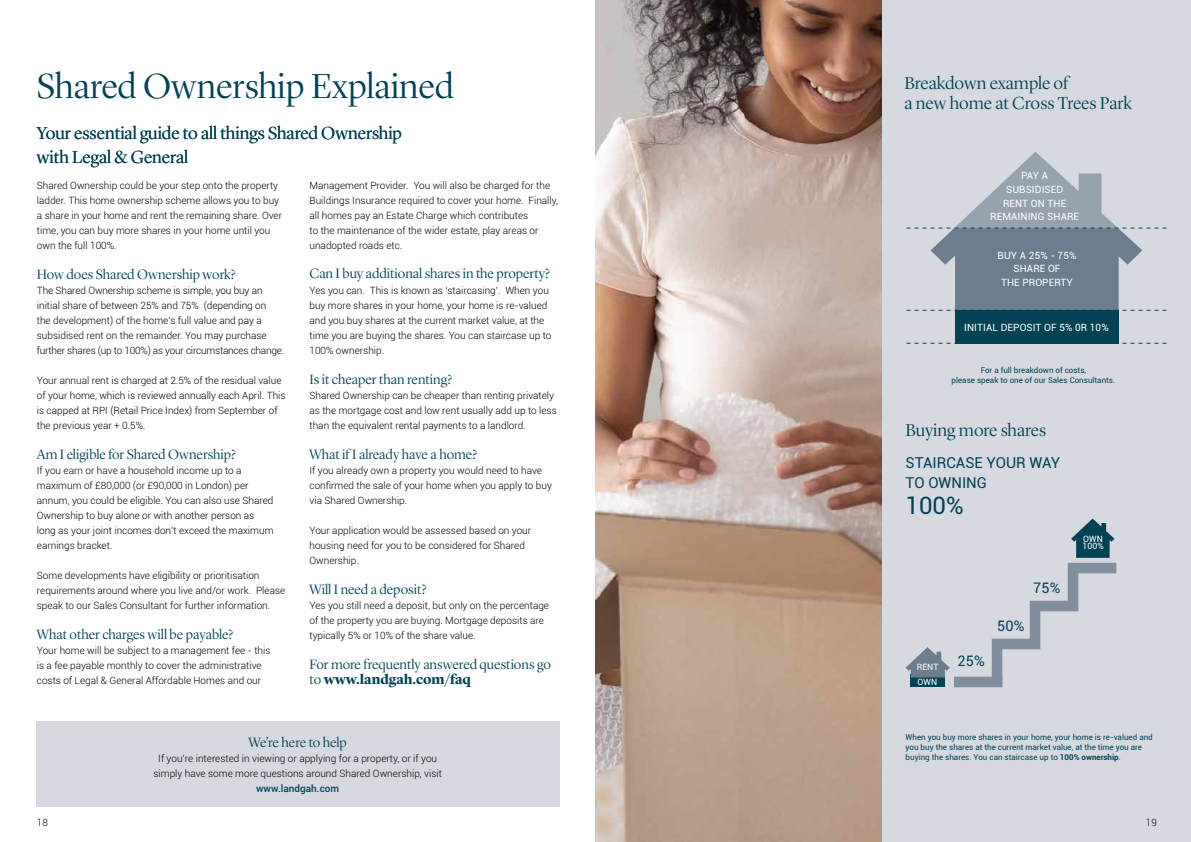
<style>
.page{position:relative;width:1191px;height:842px;background:#fff}
.page>*{position:absolute;margin:0;border:0;box-sizing:border-box;transform-origin:0 0}
.t1{font:300 36px "Lyon Display";color:#014255}
.t2{font:24px "Roboto";color:#014255}
.t3{font:300 18px/24px "Lyon Display";color:#014255}
.t4{font:15px/20.1px "Roboto";color:#014255}
.t5{font:14.5px "Roboto";color:#014255}
.t6{font:300 14px/15px "Lyon Display";color:#014255}
.t7{font:300 10px/15px "Roboto";color:#000}
.t8{font:10px/13.7px "Roboto";letter-spacing:.01em;color:#fff;text-align:center}
.t9{font:500 10px "Roboto";color:#014255}
.t10{font:8.7px/7.5px "Roboto";letter-spacing:.01em;color:#fff}
.t11{font:8px/10px "Roboto";color:#014255}
.s1{font-weight:700}
.s2{color:#477169}
</style>
<div class="page">
<div style="left:36px;top:721px;width:523px;height:85px;background:#d7d9e0"></div>
<img style="left:595px;top:0;width:287px;height:842px">
<div style="left:882px;top:0;width:309px;height:842px;background:#d7d9e0"></div>
<div style="left:955px;top:310px;width:163px;height:34px;background:#014255"></div>
<svg style="left:906px;top:343px;width:260px;height:1px"></svg>
<svg style="left:906px;top:152px;width:260px;height:161px"></svg>
<svg style="left:905px;top:519px;width:211px;height:168px"></svg>
<h1 class="t1" style="left:37px;top:60px;width:418px">Shared Ownership Explained</h1>
<h3 class="t3" style="left:37px;top:120px;width:367px">Your essential guide to all things Shared Ownership with Legal &amp; General</h3>
<p class="t7" style="left:37px;top:178px;width:247px">Shared Ownership could be your step onto the property ladder. This home ownership scheme allows you to buy a share in your home and rent the remaining share. Over time, you can buy more shares in your home until you own the full 100%.</p>
<h3 class="t6" style="left:37px;top:266px;width:200px">How does Shared Ownership work?</h3>
<p class="t7" style="left:37px;top:283px;width:249px">The Shared Ownership scheme is simple, you buy an initial share of between 25% and 75% (depending on<br>the development) of the home’s full value and pay a subsidised rent on the remainder. You may purchase further shares (up to 100%) as your circumstances change.</p>
<p class="t7" style="left:37px;top:373px;width:250px">Your annual rent is charged at 2.5% of the residual value of your home, which is reviewed annually each April. This is capped at RPI (Retail Price Index) from September of the previous year + 0.5%.</p>
<h3 class="t6" style="left:37px;top:446px;width:200px">Am I eligible for Shared Ownership?</h3>
<p class="t7" style="left:37px;top:463px;width:238px">If you earn or have a household income up to a maximum of £80,000 (or £90,000 in London) per annum, you could be eligible. You can also use Shared Ownership to buy alone or with another person as long as your joint incomes don’t exceed the maximum earnings bracket.</p>
<p class="t7" style="left:37px;top:568px;width:250px">Some developments have eligibility or prioritisation requirements around where you live and/or work. Please speak to our Sales Consultant for further information.</p>
<h3 class="t6" style="left:37px;top:626px;width:198px">What other charges will be payable?</h3>
<p class="t7" style="left:37px;top:643px;width:235px">Your home will be subject to a management fee - this is a fee payable monthly to cover the administrative costs of Legal &amp; General Affordable Homes and our</p>
<p class="t7" style="left:309px;top:178px;width:250px">Management Provider. You will also be charged for the Buildings Insurance required to cover your home. Finally, all homes pay an Estate Charge which contributes<br>to the maintenance of the wider estate, play areas or unadopted roads etc.</p>
<h3 class="t6" style="left:309px;top:265px;width:242px">Can I buy additional shares in the property?</h3>
<p class="t7" style="left:309px;top:283px;width:243px">Yes you can. This is known as ‘staircasing’. When you buy more shares in your home, your home is re-valued and you buy shares at the current market value, at the time you are buying the shares. You can staircase up to 100% ownership.</p>
<h3 class="t6" style="left:309px;top:371px;width:144px">Is it cheaper than renting?</h3>
<p class="t7" style="left:309px;top:388px;width:249px">Shared Ownership can be cheaper than renting privately as the mortgage cost and low rent usually add up to less than the equivalent rental payments to a landlord.</p>
<h3 class="t6" style="left:309px;top:446px;width:169px">What if I already have a home?</h3>
<p class="t7" style="left:309px;top:463px;width:244px">If you already own a property you would need to have confirmed the sale of your home when you apply to buy via Shared Ownership.</p>
<p class="t7" style="left:309px;top:523px;width:223px">Your application would be assessed based on your housing need for you to be considered for Shared<br>Ownership.</p>
<h3 class="t6" style="left:309px;top:581px;width:118px">Will I need a deposit?</h3>
<p class="t7" style="left:309px;top:598px;width:241px">Yes you still need a deposit, but only on the percentage of the property you are buying. Mortgage deposits are typically 5% or 10% of the share value.</p>
<h3 class="t6" style="left:309px;top:656px;width:243px">For more frequently answered questions go to <span class="s1">www.landgah.com/faq</span></h3>
<h3 class="t6" style="left:249px;top:733px;width:100px">We’re here to help</h3>
<p class="t7" style="left:153px;top:750px;width:290px;text-align:center">If you’re interested in viewing or applying for a property, or if you simply have some more questions around Shared Ownership, visit</p>
<p class="t9" style="left:256px;top:781px;width:85px">www.landgah.com</p>
<h3 class="t3" style="left:904px;top:72px;width:229px;line-height:20.1px">Breakdown example of<br>a new home at Cross Trees Park</h3>
<p class="t8" style="left:990px;top:168px;width:90px">PAY A<br>SUBSIDISED<br>RENT ON THE<br>REMAINING SHARE</p>
<p class="t8" style="left:997px;top:248px;width:80px">BUY A 25% - 75%<br>SHARE OF<br>THE PROPERTY</p>
<p class="t8" style="left:964px;top:320px;width:146px">INITIAL DEPOSIT OF 5% 0R 10%</p>
<p class="t11" style="left:951px;top:365px;width:165px;text-align:center">For a full breakdown of costs,<br>please speak to one of our Sales Consultants.</p>
<h3 class="t3" style="left:905px;top:417px;width:142px">Buying more shares</h3>
<h3 class="t4" style="left:905px;top:452px;width:156px">STAIRCASE YOUR WAY<br>TO OWNING</h3>
<h2 class="t2" style="left:905px;top:489px;width:60px">100%</h2>
<p class="t10" style="left:916px;top:663px;width:23px">RENT</p>
<p class="t10" style="left:917px;top:678px;width:21px">OWN</p>
<h3 class="t5" style="left:957px;top:650px;width:29px">25%</h3>
<h3 class="t5" style="left:1033px;top:578px;width:29px">75%</h3>
<h3 class="t5" style="left:997px;top:615px;width:29px">50%</h3>
<p class="t10" style="left:1082px;top:534px;width:23px">OWN<br>100%</p>
<p class="t11" style="left:905px;top:732px;width:249px">When you buy more shares in your home, your home is re-valued and you buy the shares at the current market value, at the time you are buying the shares. You can staircase up to <span class="s1">100% ownership</span><span class="s2">.</span></p>
<p class="t7" style="left:37px;top:815px;width:13px">18</p>
<p class="t7" style="left:1145px;top:815px;width:13px">19</p>
</div>
